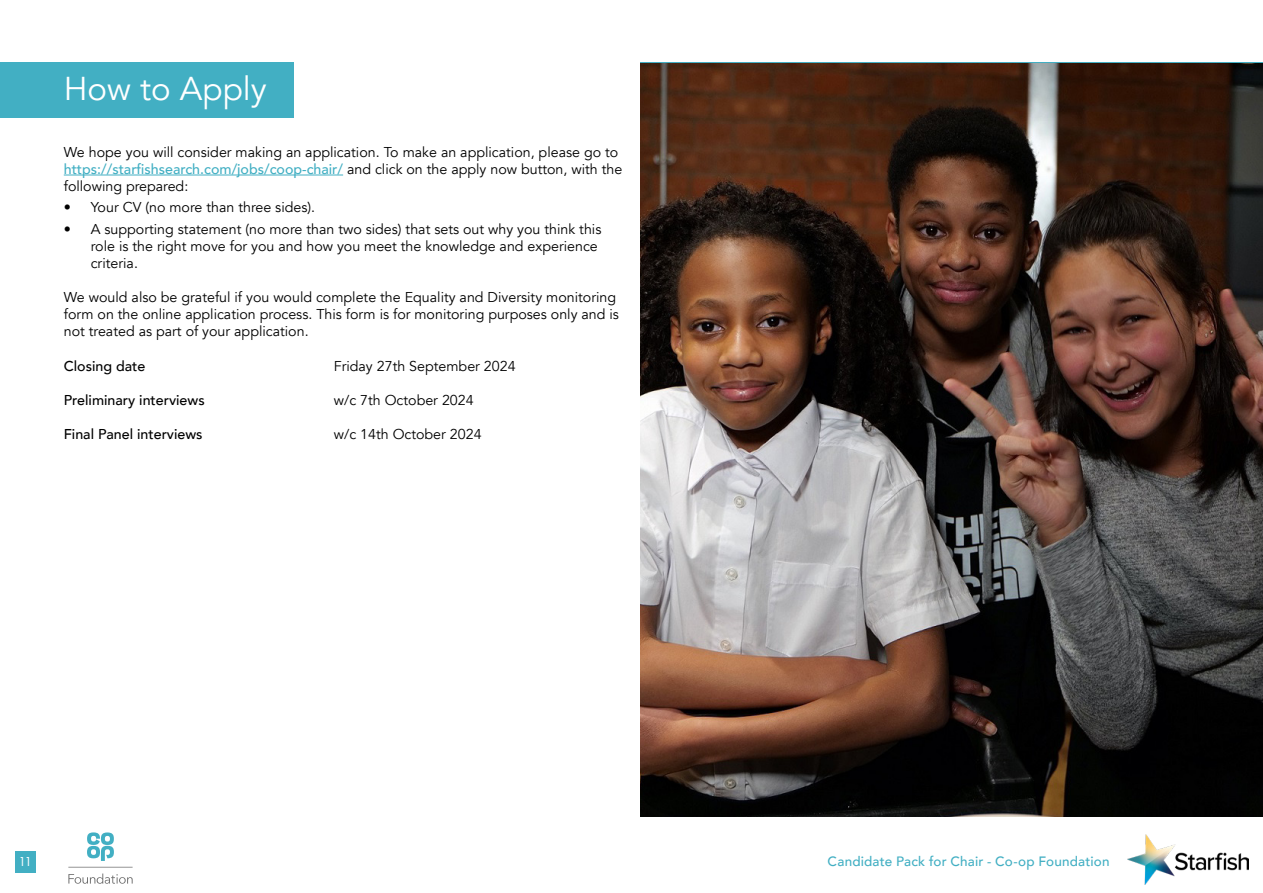
<style>
.page{position:relative;width:1263px;height:893px;background:#fff}
.page>*{position:absolute;margin:0;border:0;box-sizing:border-box;transform-origin:0 0}
.t1{font:33px "Avenir";color:#fff}
.t2{font:14.25px/17.1px "Avenir";color:#000}
.t3{font:500 14.25px "Avenir";color:#000}
.t4{font:500 13.5px "Avenir";letter-spacing:.015em;color:#42afc3}
.t5{font:13.5px "Futura PT";color:#fff}
.s1{font-weight:500;color:#42afc3}
</style>
<div class="page">
<img style="left:1127px;top:834px;width:121px;height:50px">
<div style="left:15px;top:851px;width:21px;height:22px;background:#42afc3"></div>
<svg style="left:87px;top:832px;width:27px;height:29px"></svg>
<svg style="left:68px;top:867px;width:65px;height:17px"></svg>
<img style="left:640px;top:64px;width:623px;height:752px">
<div style="left:0;top:62px;width:293px;height:56px;background:#42afc3"></div>
<hr style="left:64px;top:175px;width:279px;height:1px;background:#42afc3">
<h1 class="t1" style="left:64px;top:69px;width:204px">How to Apply</h1>
<p class="t2" style="left:64px;top:144px;width:560px">We hope you will consider making an application. To make an application, please go to <span class="s1">https://starfishsearch.com/jobs/coop-chair/</span> and click on the apply now button, with the following prepared:</p>
<p class="t2" style="left:64px;top:199px;width:253px">• Your CV (no more than three sides).</p>
<p class="t2" style="left:91px;top:221px;width:512px;text-indent:-27px">• A supporting statement (no more than two sides) that sets out why you think this role is the right move for you and how you meet the knowledge and experience criteria.</p>
<p class="t2" style="left:64px;top:289px;width:557px">We would also be grateful if you would complete the Equality and Diversity monitoring form on the online application process. This form is for monitoring purposes only and is not treated as part of your application.</p>
<p class="t3" style="left:64px;top:353px;width:83px">Closing date</p>
<p class="t2" style="left:334px;top:357px;width:183px">Friday 27th September 2024</p>
<p class="t3" style="left:64px;top:387px;width:142px">Preliminary interviews</p>
<p class="t2" style="left:334px;top:392px;width:141px">w/c 7th October 2024</p>
<p class="t3" style="left:64px;top:422px;width:140px">Final Panel interviews</p>
<p class="t2" style="left:334px;top:426px;width:149px">w/c 14th October 2024</p>
<p class="t5" style="left:19px;top:853px;width:15px">11</p>
<p class="t4" style="left:827px;top:849px;width:284px">Candidate Pack for Chair - Co-op Foundation</p>
</div>
